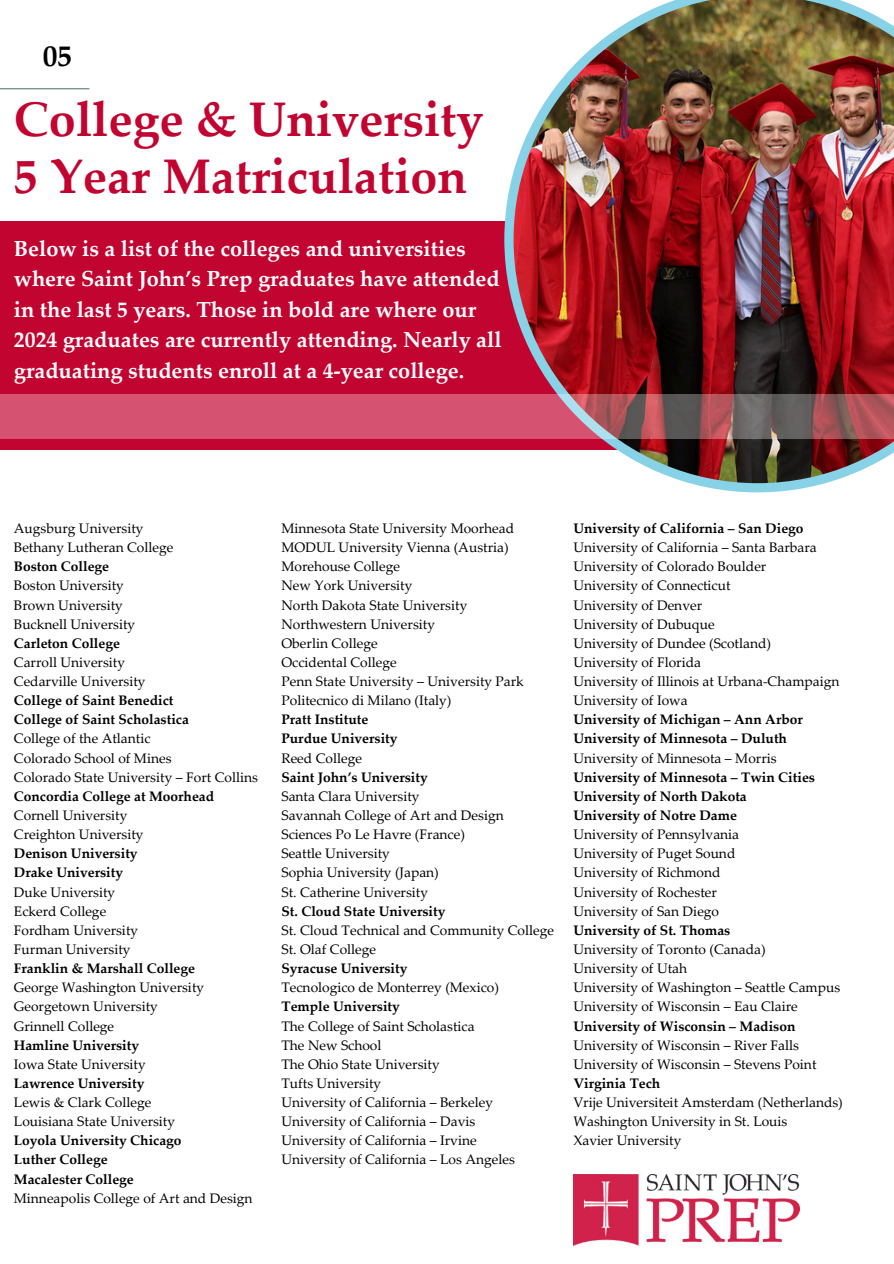
<style>
.page{position:relative;width:894px;height:1264px;background:#fff}
.page>*{position:absolute;margin:0;border:0;box-sizing:border-box;transform-origin:0 0}
.t1{font:700 48.6px/57.3px "Palatino Linotype";color:#c20430}
.t2{font:700 29.55px "Palatino Linotype";color:#000}
.t3{font:700 21.75px/30.3px "Palatino Linotype";color:#fff}
.t4{font:13.8px "Palatino Linotype";color:#000}
.t5{font:700 13.8px "Palatino Linotype";color:#000}
</style>
<div class="page">
<hr style="left:0;top:88px;width:89px;height:1px;background:#58797b">
<div style="left:0;top:221px;width:893px;height:228px;background:#c20430"></div>
<img style="left:504px;top:0;width:389px;height:492px">
<svg style="left:0;top:394px;width:893px;height:45px;background:#bb576b"></svg>
<img style="left:573px;top:1174px;width:226px;height:70px">
<p class="t2" style="left:43px;top:45px;width:31px">05</p>
<p class="t1" style="left:14px;top:96px;width:471px">College &amp; University<br>5 Year Matriculation</p>
<p class="t3" style="left:14px;top:236px;width:489px">Below is a list of the colleges and universities where Saint John’s Prep graduates have attended in the last 5 years. Those in bold are where our 2024 graduates are currently attending. Nearly all graduating students enroll at a 4-year college.</p>
<p class="t4" style="left:14px;top:523px;width:131px">Augsburg University</p>
<h1 class="t4" style="left:14px;top:542px;width:161px">Bethany Lutheran College</h1>
<h2 class="t5" style="left:14px;top:561px;width:97px">Boston College</h2>
<p class="t4" style="left:14px;top:580px;width:111px">Boston University</p>
<p class="t4" style="left:14px;top:599px;width:110px">Brown University</p>
<p class="t4" style="left:14px;top:618px;width:123px">Bucknell University</p>
<p class="t5" style="left:14px;top:637px;width:108px">Carleton College</p>
<p class="t4" style="left:14px;top:657px;width:113px">Carroll University</p>
<p class="t4" style="left:14px;top:676px;width:133px">Cedarville University</p>
<p class="t5" style="left:14px;top:695px;width:161px">College of Saint Benedict</p>
<p class="t5" style="left:14px;top:714px;width:176px">College of Saint Scholastica</p>
<p class="t4" style="left:14px;top:733px;width:138px">College of the Atlantic</p>
<p class="t4" style="left:14px;top:752px;width:159px">Colorado School of Mines</p>
<p class="t4" style="left:14px;top:771px;width:245px">Colorado State University – Fort Collins</p>
<p class="t5" style="left:14px;top:790px;width:202px">Concordia College at Moorhead</p>
<p class="t4" style="left:14px;top:810px;width:115px">Cornell University</p>
<p class="t4" style="left:14px;top:829px;width:131px">Creighton University</p>
<p class="t5" style="left:14px;top:848px;width:125px">Denison University</p>
<p class="t5" style="left:14px;top:867px;width:111px">Drake University</p>
<p class="t4" style="left:14px;top:886px;width:103px">Duke University</p>
<p class="t4" style="left:14px;top:905px;width:94px">Eckerd College</p>
<p class="t4" style="left:14px;top:924px;width:126px">Fordham University</p>
<p class="t4" style="left:14px;top:943px;width:118px">Furman University</p>
<p class="t5" style="left:14px;top:963px;width:183px">Franklin &amp; Marshall College</p>
<p class="t4" style="left:14px;top:982px;width:192px">George Washington University</p>
<p class="t4" style="left:14px;top:1001px;width:145px">Georgetown University</p>
<p class="t4" style="left:14px;top:1020px;width:102px">Grinnell College</p>
<p class="t5" style="left:14px;top:1039px;width:127px">Hamline University</p>
<p class="t4" style="left:14px;top:1058px;width:133px">Iowa State University</p>
<p class="t5" style="left:14px;top:1077px;width:132px">Lawrence University</p>
<p class="t4" style="left:14px;top:1096px;width:139px">Lewis &amp; Clark College</p>
<p class="t4" style="left:14px;top:1116px;width:163px">Louisiana State University</p>
<p class="t5" style="left:14px;top:1135px;width:169px">Loyola University Chicago</p>
<p class="t5" style="left:14px;top:1154px;width:95px">Luther College</p>
<p class="t5" style="left:14px;top:1173px;width:121px">Macalester College</p>
<p class="t4" style="left:14px;top:1192px;width:240px">Minneapolis College of Art and Design</p>
<p class="t4" style="left:281px;top:523px;width:234px">Minnesota State University Moorhead</p>
<p class="t4" style="left:281px;top:542px;width:228px">MODUL University Vienna (Austria)</p>
<p class="t4" style="left:281px;top:561px;width:120px">Morehouse College</p>
<p class="t4" style="left:281px;top:580px;width:132px">New York University</p>
<p class="t4" style="left:281px;top:599px;width:187px">North Dakota State University</p>
<p class="t4" style="left:281px;top:618px;width:155px">Northwestern University</p>
<p class="t4" style="left:281px;top:637px;width:98px">Oberlin College</p>
<p class="t4" style="left:281px;top:657px;width:117px">Occidental College</p>
<p class="t4" style="left:281px;top:676px;width:244px">Penn State University – University Park</p>
<p class="t4" style="left:281px;top:695px;width:171px">Politecnico di Milano (Italy)</p>
<p class="t5" style="left:281px;top:714px;width:88px">Pratt Institute</p>
<p class="t5" style="left:281px;top:733px;width:117px">Purdue University</p>
<p class="t4" style="left:281px;top:752px;width:82px">Reed College</p>
<p class="t5" style="left:281px;top:771px;width:148px">Saint John’s University</p>
<p class="t4" style="left:281px;top:790px;width:140px">Santa Clara University</p>
<p class="t4" style="left:281px;top:810px;width:224px">Savannah College of Art and Design</p>
<p class="t4" style="left:281px;top:829px;width:185px">Sciences Po Le Havre (France)</p>
<p class="t4" style="left:281px;top:848px;width:110px">Seattle University</p>
<p class="t4" style="left:281px;top:867px;width:159px">Sophia University (Japan)</p>
<p class="t4" style="left:281px;top:886px;width:148px">St. Catherine University</p>
<p class="t5" style="left:281px;top:905px;width:165px">St. Cloud State University</p>
<p class="t4" style="left:281px;top:924px;width:274px">St. Cloud Technical and Community College</p>
<p class="t4" style="left:281px;top:943px;width:96px">St. Olaf College</p>
<p class="t5" style="left:281px;top:963px;width:127px">Syracuse University</p>
<p class="t4" style="left:281px;top:982px;width:219px">Tecnologico de Monterrey (Mexico)</p>
<p class="t5" style="left:281px;top:1001px;width:120px">Temple University</p>
<p class="t4" style="left:281px;top:1020px;width:194px">The College of Saint Scholastica</p>
<p class="t4" style="left:281px;top:1039px;width:101px">The New School</p>
<p class="t4" style="left:281px;top:1058px;width:160px">The Ohio State University</p>
<p class="t4" style="left:281px;top:1077px;width:101px">Tufts University</p>
<p class="t4" style="left:281px;top:1096px;width:213px">University of California – Berkeley</p>
<p class="t4" style="left:281px;top:1116px;width:195px">University of California – Davis</p>
<p class="t4" style="left:281px;top:1135px;width:197px">University of California – Irvine</p>
<p class="t4" style="left:281px;top:1154px;width:235px">University of California – Los Angeles</p>
<p class="t5" style="left:573px;top:523px;width:232px">University of California – San Diego</p>
<p class="t4" style="left:573px;top:542px;width:245px">University of California – Santa Barbara</p>
<p class="t4" style="left:573px;top:561px;width:194px">University of Colorado Boulder</p>
<p class="t4" style="left:573px;top:580px;width:159px">University of Connecticut</p>
<p class="t4" style="left:573px;top:599px;width:130px">University of Denver</p>
<p class="t4" style="left:573px;top:618px;width:143px">University of Dubuque</p>
<p class="t4" style="left:573px;top:637px;width:199px">University of Dundee (Scotland)</p>
<p class="t4" style="left:573px;top:657px;width:129px">University of Florida</p>
<p class="t4" style="left:573px;top:676px;width:267px">University of Illinois at Urbana-Champaign</p>
<p class="t4" style="left:573px;top:695px;width:116px">University of Iowa</p>
<p class="t5" style="left:573px;top:714px;width:231px">University of Michigan – Ann Arbor</p>
<p class="t5" style="left:573px;top:733px;width:215px">University of Minnesota – Duluth</p>
<p class="t4" style="left:573px;top:752px;width:205px">University of Minnesota – Morris</p>
<p class="t5" style="left:573px;top:771px;width:243px">University of Minnesota – Twin Cities</p>
<p class="t5" style="left:573px;top:790px;width:175px">University of North Dakota</p>
<p class="t5" style="left:573px;top:810px;width:165px">University of Notre Dame</p>
<p class="t4" style="left:573px;top:829px;width:167px">University of Pennsylvania</p>
<p class="t4" style="left:573px;top:848px;width:163px">University of Puget Sound</p>
<p class="t4" style="left:573px;top:867px;width:149px">University of Richmond</p>
<p class="t4" style="left:573px;top:886px;width:145px">University of Rochester</p>
<p class="t4" style="left:573px;top:905px;width:147px">University of San Diego</p>
<p class="t5" style="left:573px;top:924px;width:158px">University of St. Thomas</p>
<p class="t4" style="left:573px;top:943px;width:194px">University of Toronto (Canada)</p>
<p class="t4" style="left:573px;top:963px;width:115px">University of Utah</p>
<p class="t4" style="left:573px;top:982px;width:268px">University of Washington – Seattle Campus</p>
<p class="t4" style="left:573px;top:1001px;width:226px">University of Wisconsin – Eau Claire</p>
<p class="t5" style="left:573px;top:1020px;width:223px">University of Wisconsin – Madison</p>
<p class="t4" style="left:573px;top:1039px;width:227px">University of Wisconsin – River Falls</p>
<p class="t4" style="left:573px;top:1058px;width:244px">University of Wisconsin – Stevens Point</p>
<p class="t5" style="left:573px;top:1077px;width:88px">Virginia Tech</p>
<p class="t4" style="left:573px;top:1096px;width:271px">Vrije Universiteit Amsterdam (Netherlands)</p>
<p class="t4" style="left:573px;top:1116px;width:215px">Washington University in St. Louis</p>
<p class="t4" style="left:573px;top:1135px;width:109px">Xavier University</p>
</div>
